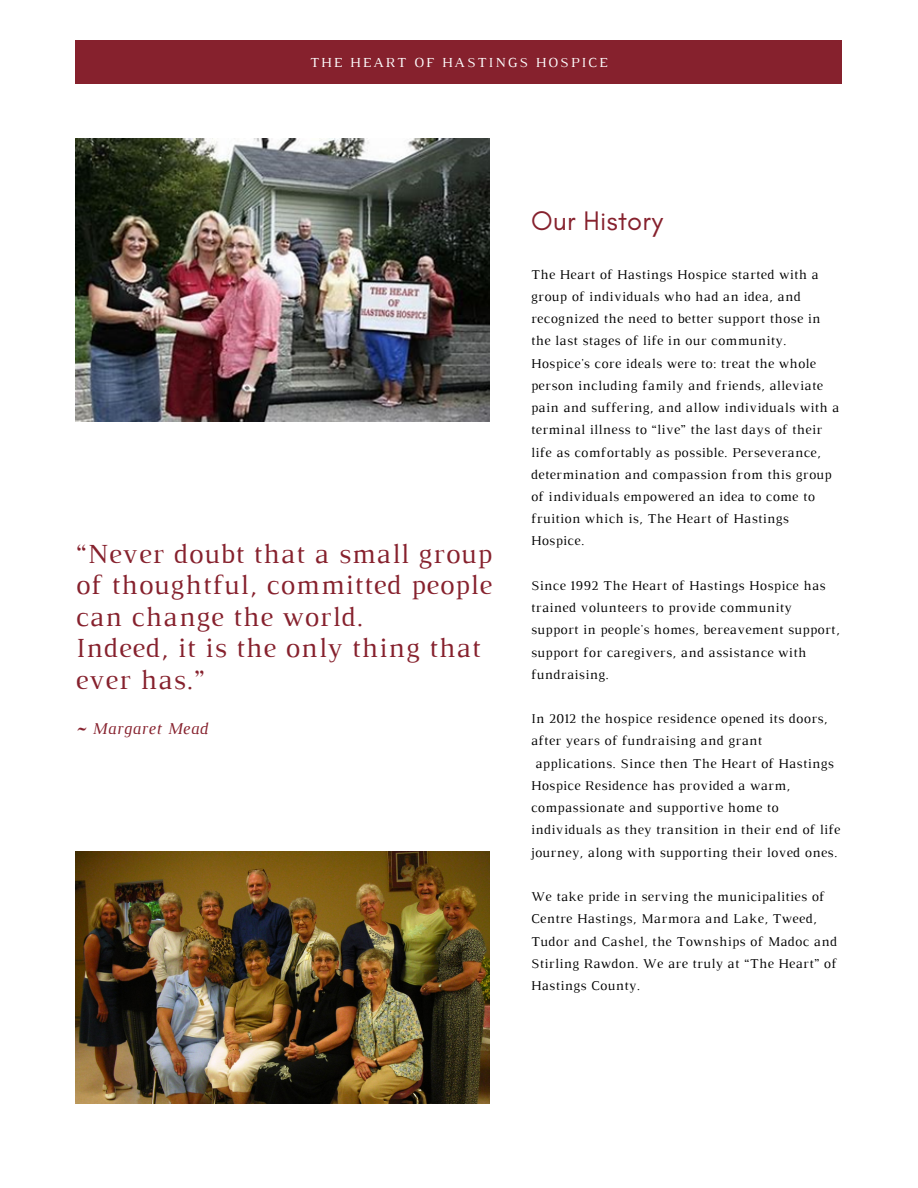
<style>
.page{position:relative;width:918px;height:1188px;background:#fff}
.page>*{position:absolute;margin:0;border:0;box-sizing:border-box;transform-origin:0 0}
.t1{font:28.2px/31.5px "Luthier";letter-spacing:.03em;color:#86212d;text-align:justify}
.t2{font:27.3px "Glacial Indifference";letter-spacing:.01em;color:#86212d}
.t3{font:italic 16.95px "Luthier";letter-spacing:.03em;color:#86212d}
.t4{font:14.1px "Luthier";letter-spacing:.14em;color:#fff}
.t5{font:13.8px/22.2px "Luthier";letter-spacing:.03em;color:#000}
</style>
<div class="page">
<div style="left:76px;top:41px;width:766px;height:43px;background:#86212d"></div>
<img style="left:76px;top:138px;width:414px;height:284px">
<img style="left:76px;top:852px;width:414px;height:252px">
<p class="t4" style="left:310px;top:57px;width:299px">THE HEART OF HASTINGS HOSPICE</p>
<p class="t1" style="left:76px;top:540px;width:418px">“Never doubt that a small group of thoughtful, committed people can change the world.</p>
<p class="t1" style="left:76px;top:635px;width:407px">Indeed, it is the only thing that ever has.”</p>
<p class="t3" style="left:76px;top:723px;width:133px">~ Margaret Mead</p>
<p class="t2" style="left:531px;top:204px;width:133px">Our History</p>
<p class="t5" style="left:531px;top:264px;width:291px">The Heart of Hastings Hospice started with a group of individuals who had an idea, and recognized the need to better support those in the last stages of life in our community.</p>
<p class="t5" style="left:531px;top:353px;width:310px">Hospice's core ideals were to: treat the whole person including family and friends, alleviate pain and suffering, and allow individuals with a terminal illness to “live” the last days of their life as comfortably as possible. Perseverance, determination and compassion from this group of individuals empowered an idea to come to fruition which is, The Heart of Hastings Hospice.</p>
<p class="t5" style="left:531px;top:575px;width:310px">Since 1992 The Heart of Hastings Hospice has trained volunteers to provide community support in people's homes, bereavement support, support for caregivers, and assistance with fundraising.</p>
<p class="t5" style="left:531px;top:709px;width:298px">In 2012 the hospice residence opened its doors,</p>
<p class="t5" style="left:531px;top:731px;width:233px">after years of fundraising and grant</p>
<p class="t5" style="left:535px;top:753px;width:300px">applications. Since then The Heart of Hastings</p>
<p class="t5" style="left:531px;top:775px;width:261px">Hospice Residence has provided a warm,</p>
<p class="t5" style="left:531px;top:798px;width:249px">compassionate and supportive home to</p>
<p class="t5" style="left:531px;top:820px;width:311px">individuals as they transition in their end of life</p>
<p class="t5" style="left:531px;top:842px;width:307px">journey, along with supporting their loved ones.</p>
<p class="t5" style="left:531px;top:887px;width:307px">We take pride in serving the municipalities of Centre Hastings, Marmora and Lake, Tweed, Tudor and Cashel, the Townships of Madoc and Stirling Rawdon. We are truly at “The Heart” of Hastings County.</p>
</div>
